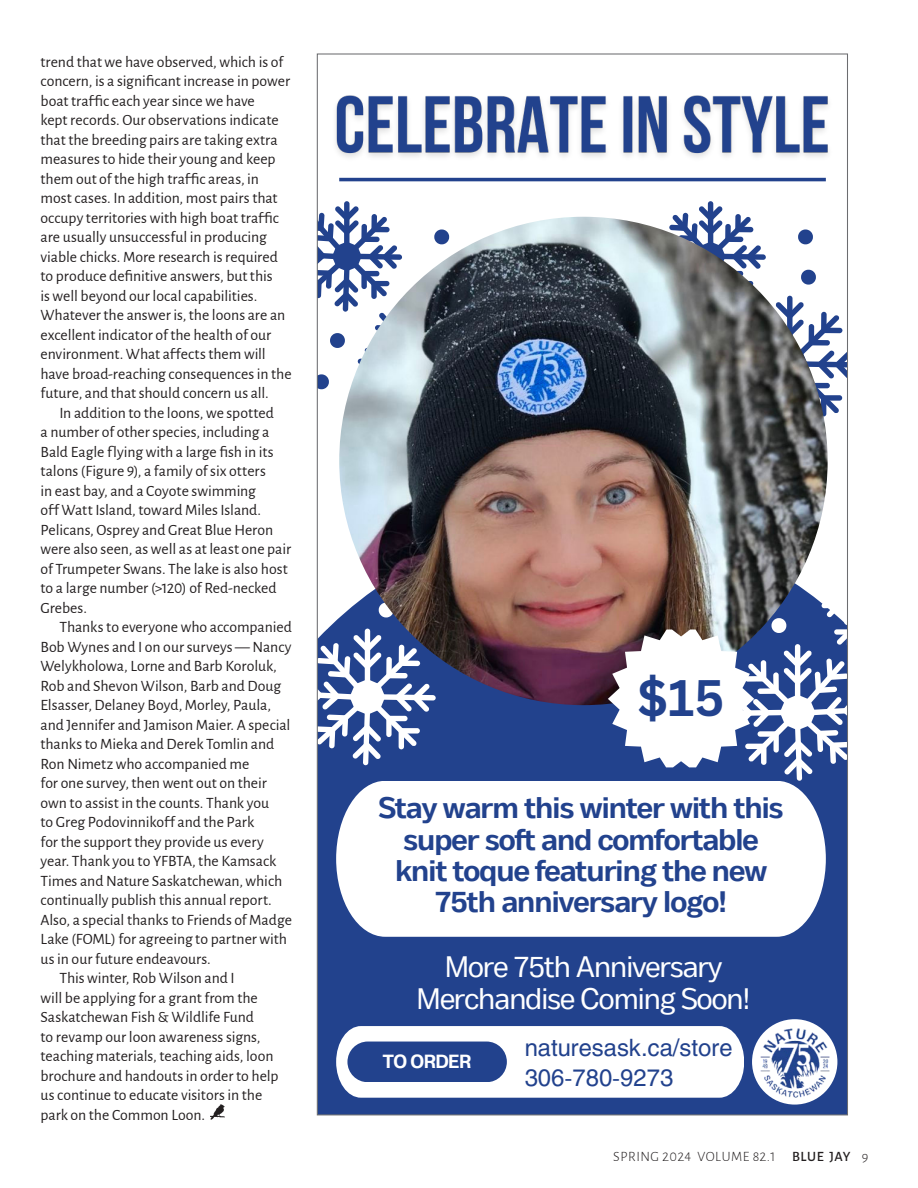
<style>
.page{position:relative;width:918px;height:1188px;background:#fff}
.page>*{position:absolute;margin:0;border:0;box-sizing:border-box;transform-origin:0 0}
.t1{font:700 49.95px "Canva Sans";color:#22428d}
.t2{font:700 29.7px/31.5px "Body Text";letter-spacing:-.03em;color:#22428d;text-align:center}
.t3{font:29.7px/31.8px "Body Text";letter-spacing:-.03em;color:#fff;text-align:center}
.t4{font:23.7px "Helios";color:#22428d}
.t5{font:700 19.05px "Body Text";letter-spacing:-.03em;color:#fff}
.copy{font:15.75px/19.5px "Alegreya Sans";color:#231f20}
.t6{font:300 14.25px "Alegreya Sans";letter-spacing:.04em;color:#231f20}
.s1{font-weight:500}
</style>
<div class="page">
<img style="left:210px;top:1104px;width:15px;height:16px">
<div style="left:319px;top:528px;width:527px;height:585px;background:#22428d"></div>
<hr style="left:339px;top:178px;width:487px;height:3px;background:#22428d">
<svg style="left:319px;top:547px;width:126px;height:218px"></svg>
<div style="left:344px;top:201px;width:6px;height:46px;background:#22428d;border-radius:3px"></div>
<svg style="left:319px;top:206px;width:184px;height:220px"></svg>
<div style="left:708px;top:201px;width:5px;height:46px;background:#22428d;border-radius:3px"></div>
<svg style="left:655px;top:206px;width:191px;height:214px"></svg>
<img style="left:339px;top:217px;width:489px;height:488px;border-radius:244px">
<svg style="left:336px;top:1026px;width:408px;height:72px"></svg>
<div style="left:347px;top:1042px;width:160px;height:40px;background:#22428d;border-radius:20px"></div>
<svg style="left:752px;top:1019px;width:85px;height:86px"></svg>
<img style="left:755px;top:1021px;width:80px;height:81px">
<svg style="left:608px;top:562px;width:238px;height:219px"></svg>
<img style="left:335px;top:95px;width:493px;height:63px">
<svg style="left:336px;top:781px;width:490px;height:156px"></svg>
<p class="copy" style="left:40px;top:51px;width:253px">trend that we have observed, which is of concern, is a significant increase in power boat traffic each year since we have<br>kept records. Our observations indicate that the breeding pairs are taking extra measures to hide their young and keep them out of the high traffic areas, in most cases. In addition, most pairs that occupy territories with high boat traffic are usually unsuccessful in producing viable chicks. More research is required to produce definitive answers, but this<br>is well beyond our local capabilities.<br>Whatever the answer is, the loons are an excellent indicator of the health of our environment. What affects them will have broad-reaching consequences in the future, and that should concern us all.</p>
<p class="copy" style="left:40px;top:402px;width:252px;text-indent:19px">In addition to the loons, we spotted<br>a number of other species, including a Bald Eagle flying with a large fish in its talons (Figure 9), a family of six otters<br>in east bay, and a Coyote swimming<br>off Watt Island, toward Miles Island.<br>Pelicans, Osprey and Great Blue Heron were also seen, as well as at least one pair of Trumpeter Swans. The lake is also host to a large number (&gt;120) of Red-necked Grebes.</p>
<p class="copy" style="left:40px;top:616px;width:253px;text-indent:19px">Thanks to everyone who accompanied Bob Wynes and I on our surveys — Nancy Welykholowa, Lorne and Barb Koroluk, Rob and Shevon Wilson, Barb and Doug Elsasser, Delaney Boyd, Morley, Paula, and Jennifer and Jamison Maier. A special thanks to Mieka and Derek Tomlin and Ron Nimetz who accompanied me<br>for one survey, then went out on their own to assist in the counts. Thank you<br>to Greg Podovinnikoff and the Park<br>for the support they provide us every year. Thank you to YFBTA, the Kamsack Times and Nature Saskatchewan, which continually publish this annual report.<br>Also, a special thanks to Friends of Madge Lake (FOML) for agreeing to partner with us in our future endeavours.</p>
<p class="copy" style="left:40px;top:967px;width:240px;text-indent:19px">This winter, Rob Wilson and I<br>will be applying for a grant from the Saskatchewan Fish &amp; Wildlife Fund<br>to revamp our loon awareness signs, teaching materials, teaching aids, loon brochure and handouts in order to help us continue to educate visitors in the park on the Common Loon.</p>
<p class="t1" style="left:638px;top:668px;width:88px">$15</p>
<p class="t2" style="left:378px;top:793px;width:407px">Stay warm this winter with this super soft and comfortable knit toque featuring the new<br>75th anniversary logo!</p>
<p class="t3" style="left:417px;top:951px;width:335px">More 75th Anniversary<br>Merchandise Coming Soon!</p>
<p class="t5" style="left:383px;top:1049px;width:90px">TO ORDER</p>
<p class="t4" style="left:525px;top:1033px;width:209px">naturesask.ca/store</p>
<p class="t4" style="left:525px;top:1062px;width:150px">306-780-9273</p>
<p class="t6" style="left:613px;top:1147px;width:257px">SPRING 2024 VOLUME 82.1 <span class="s1">BLUE JAY</span> 9</p>
</div>
